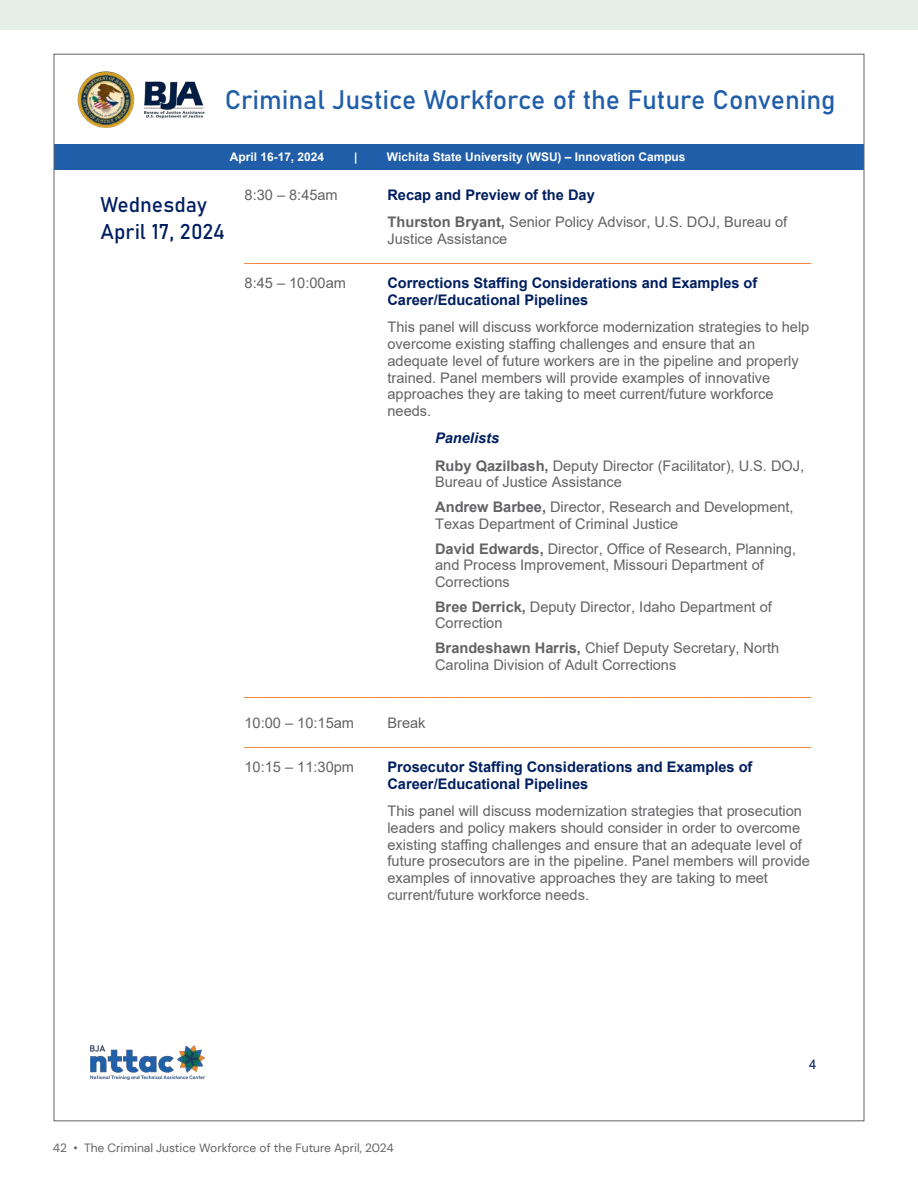
<style>
.page{position:relative;width:918px;height:1188px;background:#fff}
.page>*{position:absolute;margin:0;border:0;box-sizing:border-box;transform-origin:0 0}
.t1{font:26.55px "Bahnschrift";color:#205ea9}
.t2{font:21.15px/27.5px "Bahnschrift";color:#001f60}
.t3{font:14.55px/16.8px "Arial";color:#636366}
.t4{font:14.55px/16.8px "Arial";color:#ed7d31}
.t5{font:700 14.55px/16.6px "Arial";color:#001f60}
.t6{font:13.2px "Arial";color:#001f60}
.t7{font:12px "DM Sans";color:#636366}
.t8{font:700 11.85px "Arial";color:#fff}
.s1{font-weight:700;color:#001f60}
.s2{font-weight:700}
.s3{color:#636366}
.s4{font-weight:700;font-style:italic;color:#001f60}
</style>
<div class="page">
<div style="left:0;top:0;width:918px;height:30px;background:#e6eeea"></div>
<div style="left:54px;top:144px;width:810px;height:26px;background:#205ea9"></div>
<img style="left:91px;top:1045px;width:114px;height:34px">
<img style="left:77px;top:71px;width:128px;height:57px">
<p class="t1" style="left:225px;top:80px;width:612px">Criminal Justice Workforce of the Future Convening</p>
<p class="t8" style="left:230px;top:148px;width:96px">April 16-17, 2024</p>
<p class="t8" style="left:354px;top:148px;width:5px">|</p>
<p class="t8" style="left:387px;top:148px;width:300px">Wichita State University (WSU) – Innovation Campus</p>
<p class="t2" style="left:101px;top:189px;width:126px">Wednesday<br>April 17, 2024</p>
<p class="t3" style="left:245px;top:187px;width:95px">8:30 – 8:45am</p>
<p class="t3" style="left:388px;top:181px;width:401px;line-height:27.3px"><span class="s1">Recap and Preview of the Day<br></span><span class="s2">Thurston Bryant,</span> Senior Policy Advisor, U.S. DOJ, Bureau of</p>
<p class="t4" style="left:245px;top:231px;width:568px;text-indent:143px"><span class="s3">Justice Assistance </span>______________________________________________________________________</p>
<p class="t3" style="left:245px;top:275px;width:103px">8:45 – 10:00am</p>
<p class="t5" style="left:388px;top:275px;width:371px">Corrections Staffing Considerations and Examples of<br>Career/Educational Pipelines</p>
<p class="t3" style="left:388px;top:319px;width:423px">This panel will discuss workforce modernization strategies to help overcome existing staffing challenges and ensure that an adequate level of future workers are in the pipeline and properly trained. Panel members will provide examples of innovative approaches they are taking to meet current/future workforce needs.</p>
<p class="t3" style="left:435px;top:424px;width:371px;line-height:27.5px"><span class="s4">Panelists<br></span><span class="s2">Ruby Qazilbash,</span> Deputy Director (Facilitator), U.S. DOJ,</p>
<p class="t3" style="left:435px;top:470px;width:360px;line-height:24.6px">Bureau of Justice Assistance<br><span class="s2">Andrew Barbee,</span> Director, Research and Development,</p>
<p class="t3" style="left:435px;top:511px;width:362px;line-height:24.6px">Texas Department of Criminal Justice<br><span class="s2">David Edwards,</span> Director, Office of Research, Planning,</p>
<p class="t3" style="left:435px;top:557px;width:330px">and Process Improvement, Missouri Department of<br>Corrections</p>
<p class="t3" style="left:435px;top:598px;width:338px"><span class="s2">Bree Derrick,</span> Deputy Director, Idaho Department of<br>Correction</p>
<p class="t3" style="left:435px;top:640px;width:346px"><span class="s2">Brandeshawn Harris,</span> Chief Deputy Secretary, North<br>Carolina Division of Adult Corrections</p>
<p class="t4" style="left:245px;top:681px;width:568px">______________________________________________________________________</p>
<p class="t3" style="left:245px;top:714px;width:111px">10:00 – 10:15am</p>
<p class="t4" style="left:245px;top:715px;width:568px;text-indent:143px"><span class="s3">Break </span>______________________________________________________________________</p>
<p class="t3" style="left:245px;top:759px;width:111px">10:15 – 11:30pm</p>
<p class="t5" style="left:387px;top:759px;width:366px">Prosecutor Staffing Considerations and Examples of<br>Career/Educational Pipelines</p>
<p class="t3" style="left:387px;top:803px;width:424px">This panel will discuss modernization strategies that prosecution leaders and policy makers should consider in order to overcome existing staffing challenges and ensure that an adequate level of future prosecutors are in the pipeline. Panel members will provide examples of innovative approaches they are taking to meet current/future workforce needs.</p>
<p class="t6" style="left:809px;top:1055px;width:9px">4</p>
<p class="t7" style="left:53px;top:1141px;width:342px">42 • The Criminal Justice Workforce of the Future April, 2024</p>
</div>
